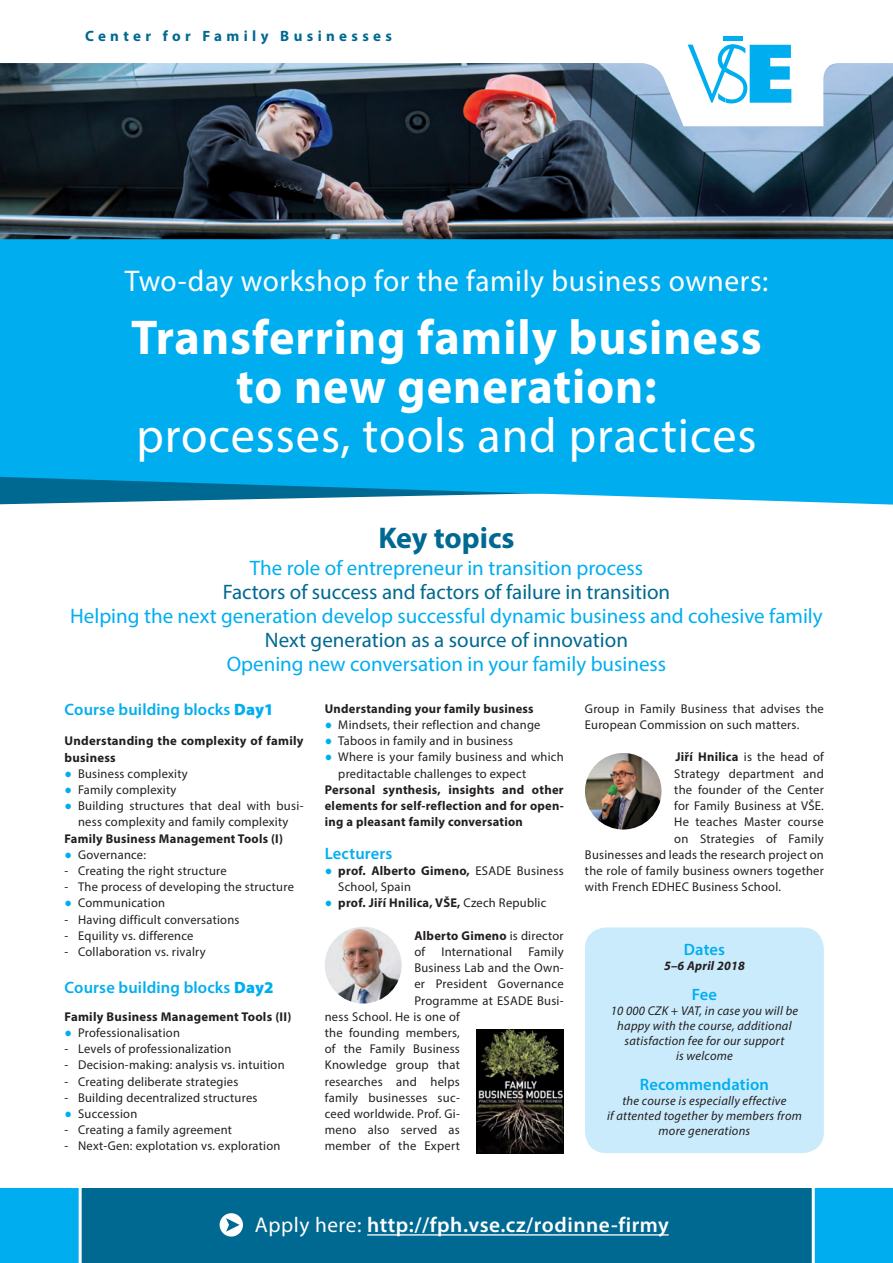
<style>
.page{position:relative;width:893px;height:1263px;background:#fff}
.page>*{position:absolute;margin:0;border:0;box-sizing:border-box;transform-origin:0 0}
.odsazení{font:700 49.2px/49.2px "Myriad Pro";letter-spacing:.02em;color:#fff;text-align:center}
.odsazení-2{font:49.2px "Myriad Pro";letter-spacing:.02em;color:#fff}
.odsazení-3{font:30px "Myriad Pro";letter-spacing:.02em;color:#fff}
.t1{font:700 30px "Myriad Pro";color:#006991}
.t2{font:600 21.3px "Myriad Pro";letter-spacing:.025em;color:#fff}
.t3{font:21px "Myriad Pro";color:#00aeef}
.t4{font:21px "Myriad Pro";color:#006991}
.NADPIS{font:600 16.5px "Myriad Pro";letter-spacing:.01em;color:#00aeef}
.t5{font:700 15px "Myriad Pro";letter-spacing:.29em;color:#006991}
.odsazení-4{font:12.75px/16.2px "Myriad Pro";letter-spacing:.02em;color:#231f20}
.ZAKLAD{font:12.75px/16.2px "Myriad Pro";letter-spacing:.02em;color:#231f20}
.ZAKLAD-2{font:italic 12.75px/15px "Myriad Pro";letter-spacing:.02em;color:#231f20;text-align:center}
.ZAKLAD-3{font:700 12.75px/16.2px "Myriad Pro";letter-spacing:.02em;color:#231f20;text-align:justify}
.odsazení-5{font:700 12.75px "Myriad Pro";letter-spacing:.02em;color:#231f20}
.NADPIS-2{font:700 12.75px/16.2px "Myriad Pro";letter-spacing:.02em;color:#231f20}
.ZAKLAD-4{font:italic 700 12.75px "Myriad Pro";letter-spacing:.02em;color:#231f20}
.s1{font-weight:900}
.s2{font-family:"Times New Roman";color:#00aeef}
.s3{font-weight:700}
.s4{font-family:"Times New Roman";font-weight:400;color:#00aeef}
.s5{font-weight:400}
</style>
<div class="page">
<div style="left:585px;top:927px;width:239px;height:226px;background:#caebfb;border-radius:21px"></div>
<img style="left:325px;top:929px;width:77px;height:74px">
<img style="left:585px;top:753px;width:76px;height:76px">
<img style="left:0;top:126px;width:893px;height:113px">
<img style="left:0;top:36px;width:893px;height:90px">
<hr style="left:723px;top:37px;width:20px;height:4px;background:#00aeef">
<svg style="left:688px;top:44px;width:103px;height:60px"></svg>
<div style="left:0;top:239px;width:893px;height:266px;background:#00aeef"></div>
<div style="left:813px;top:1189px;width:80px;height:74px;background:#00aeef"></div>
<div style="left:0;top:1189px;width:80px;height:74px;background:#00aeef"></div>
<div style="left:80px;top:1189px;width:733px;height:74px;background:#006991"></div>
<div style="left:220px;top:1213px;width:23px;height:23px;background:#fff;border-radius:50%"></div>
<svg style="left:226px;top:1218px;width:14px;height:14px"></svg>
<hr style="left:367px;top:1234px;width:302px;height:1px;background:#fff">
<hr style="left:812px;top:1178px;width:3px;height:85px;background:#fff">
<hr style="left:79px;top:1178px;width:3px;height:85px;background:#fff">
<img style="left:477px;top:1030px;width:86px;height:123px">
<p class="t5" style="left:85px;top:26px;width:308px">Center for Family Businesses</p>
<p class="odsazení-3" style="left:125px;top:262px;width:645px">Two-day workshop for the family business owners:</p>
<p class="odsazení" style="left:131px;top:311px;width:632px">Transferring family business to new generation:</p>
<p class="odsazení-2" style="left:136px;top:405px;width:622px">processes, tools and practices</p>
<p class="t1" style="left:378px;top:518px;width:138px">Key topics</p>
<p class="t3" style="left:250px;top:554px;width:395px">The role of entrepreneur in transition process</p>
<p class="t4" style="left:223px;top:578px;width:449px">Factors of success and factors of failure in transition</p>
<p class="t3" style="left:70px;top:602px;width:754px">Helping the next generation develop successful dynamic business and cohesive family</p>
<p class="t4" style="left:265px;top:626px;width:365px">Next generation as a source of innovation</p>
<p class="t3" style="left:227px;top:650px;width:441px">Opening new conversation in your family business</p>
<p class="NADPIS" style="left:65px;top:699px;width:211px">Course building blocks <span class="s1">Day1</span></p>
<p class="NADPIS-2" style="left:65px;top:732px;width:240px">Understanding the complexity of family business</p>
<p class="odsazení-4" style="left:65px;top:765px;width:125px"><span class="s2">●</span> Business complexity</p>
<p class="odsazení-4" style="left:65px;top:781px;width:113px"><span class="s2">●</span> Family complexity</p>
<p class="odsazení-4" style="left:65px;top:797px;width:240px;text-align:center"><span class="s2">●</span> Building structures that deal with busi&shy;ness complexity and family complexity</p>
<p class="odsazení-5" style="left:65px;top:830px;width:220px">Family Business Management Tools (I)</p>
<p class="odsazení-4" style="left:65px;top:846px;width:83px"><span class="s2">●</span> Governance:</p>
<p class="odsazení-4" style="left:65px;top:862px;width:164px">- Creating the right structure</p>
<p class="odsazení-4" style="left:65px;top:878px;width:231px">- The process of developing the structure</p>
<p class="odsazení-4" style="left:65px;top:895px;width:102px"><span class="s2">●</span> Communication</p>
<p class="odsazení-4" style="left:65px;top:911px;width:176px">- Having difficult conversations</p>
<p class="odsazení-4" style="left:65px;top:927px;width:130px">- Equility vs. difference</p>
<p class="odsazení-4" style="left:65px;top:943px;width:143px">- Collaboration vs. rivalry</p>
<p class="NADPIS" style="left:65px;top:977px;width:211px">Course building blocks <span class="s1">Day2</span></p>
<p class="NADPIS-2" style="left:65px;top:1008px;width:228px">Family Business Management Tools (II)</p>
<p class="odsazení-4" style="left:65px;top:1024px;width:117px"><span class="s2">●</span> Professionalisation</p>
<p class="odsazení-4" style="left:65px;top:1040px;width:168px">- Levels of professionalization</p>
<p class="odsazení-4" style="left:65px;top:1057px;width:222px">- Decision-making: analysis vs. intuition</p>
<p class="odsazení-4" style="left:65px;top:1073px;width:175px">- Creating deliberate strategies</p>
<p class="odsazení-4" style="left:65px;top:1089px;width:194px">- Building decentralized structures</p>
<p class="odsazení-4" style="left:65px;top:1105px;width:74px"><span class="s2">●</span> Succession</p>
<p class="odsazení-4" style="left:65px;top:1121px;width:169px">- Creating a family agreement</p>
<p class="odsazení-4" style="left:65px;top:1138px;width:217px">- Next-Gen: explotation vs. exploration</p>
<p class="odsazení-5" style="left:325px;top:700px;width:210px">Understanding your family business</p>
<p class="odsazení-4" style="left:325px;top:716px;width:217px"><span class="s2">●</span> Mindsets, their reflection and change</p>
<p class="odsazení-4" style="left:325px;top:733px;width:190px"><span class="s2">●</span> Taboos in family and in business</p>
<p class="odsazení-4" style="left:338px;top:749px;width:227px;text-indent:-14px"><span class="s2">●</span> Where is your family business and which preditactable challenges to expect</p>
<p class="ZAKLAD-3" style="left:325px;top:781px;width:240px">Personal synthesis, insights and other elements for self-reflection and for open&shy;ing a pleasant family conversation</p>
<p class="NADPIS" style="left:325px;top:843px;width:69px">Lecturers</p>
<p class="odsazení-4" style="left:338px;top:862px;width:227px;text-indent:-14px"><span class="s2">●</span> <span class="s3">prof. Alberto Gimeno,</span> ESADE Business<br>School, Spain</p>
<p class="odsazení-5" style="left:325px;top:895px;width:223px"><span class="s4">●</span> prof. Jiří Hnilica, VŠE, <span class="s5">Czech Republic</span></p>
<p class="ZAKLAD-3" style="left:414px;top:927px;width:151px">Alberto Gimeno <span class="s5">is director of</span></p>
<p class="ZAKLAD" style="left:441px;top:943px;width:72px">International</p>
<p class="ZAKLAD" style="left:528px;top:943px;width:37px">Family</p>
<p class="ZAKLAD" style="left:414px;top:959px;width:151px">Business Lab and the Own-</p>
<p class="ZAKLAD" style="left:414px;top:976px;width:151px">er President Governance</p>
<p class="ZAKLAD" style="left:414px;top:992px;width:151px">Programme at ESADE Busi-</p>
<p class="ZAKLAD" style="left:325px;top:1008px;width:137px">ness School. He is one of</p>
<p class="ZAKLAD" style="left:325px;top:1024px;width:137px">the founding members,</p>
<p class="ZAKLAD" style="left:325px;top:1040px;width:137px">of the Family Business</p>
<p class="ZAKLAD" style="left:325px;top:1057px;width:137px">Knowledge group that</p>
<p class="ZAKLAD" style="left:325px;top:1073px;width:137px">researches and helps</p>
<p class="ZAKLAD" style="left:325px;top:1089px;width:137px">family businesses suc-</p>
<p class="ZAKLAD" style="left:325px;top:1105px;width:137px">ceed worldwide. Prof. Gi-</p>
<p class="ZAKLAD" style="left:325px;top:1121px;width:137px">meno also served as</p>
<p class="ZAKLAD" style="left:325px;top:1138px;width:137px">member of the Expert</p>
<p class="ZAKLAD" style="left:585px;top:700px;width:240px">Group in Family Business that advises the<br>European Commission on such matters.</p>
<p class="ZAKLAD-3" style="left:675px;top:749px;width:150px">Jiří Hnilica <span class="s5">is the head of</span></p>
<p class="ZAKLAD" style="left:674px;top:765px;width:151px">Strategy department and</p>
<p class="ZAKLAD" style="left:674px;top:781px;width:151px">the founder of the Center</p>
<p class="ZAKLAD" style="left:674px;top:797px;width:151px">for Family Business at VŠE.</p>
<p class="ZAKLAD" style="left:674px;top:814px;width:151px">He teaches Master course</p>
<p class="ZAKLAD" style="left:674px;top:830px;width:151px">on Strategies of Family</p>
<p class="ZAKLAD" style="left:585px;top:846px;width:240px">Businesses and leads the research project on</p>
<p class="ZAKLAD" style="left:585px;top:862px;width:240px">the role of family business owners together</p>
<p class="ZAKLAD" style="left:585px;top:878px;width:198px">with French EDHEC Business School.</p>
<p class="NADPIS" style="left:684px;top:939px;width:43px">Dates</p>
<p class="ZAKLAD-4" style="left:664px;top:957px;width:82px">5–6 April 2018</p>
<p class="NADPIS" style="left:692px;top:984px;width:27px">Fee</p>
<p class="ZAKLAD-2" style="left:611px;top:1003px;width:189px">10 000 CZK + VAT, in case you will be happy with the course, additional satisfaction fee for our support<br>is welcome</p>
<p class="NADPIS" style="left:640px;top:1074px;width:131px">Recommendation</p>
<p class="ZAKLAD-2" style="left:607px;top:1093px;width:196px">the course is especially effective<br>if attented together by members from more generations</p>
<p class="t2" style="left:255px;top:1211px;width:415px"><span class="s5">Apply here:</span> http://fph.vse.cz/rodinne-firmy</p>
</div>
